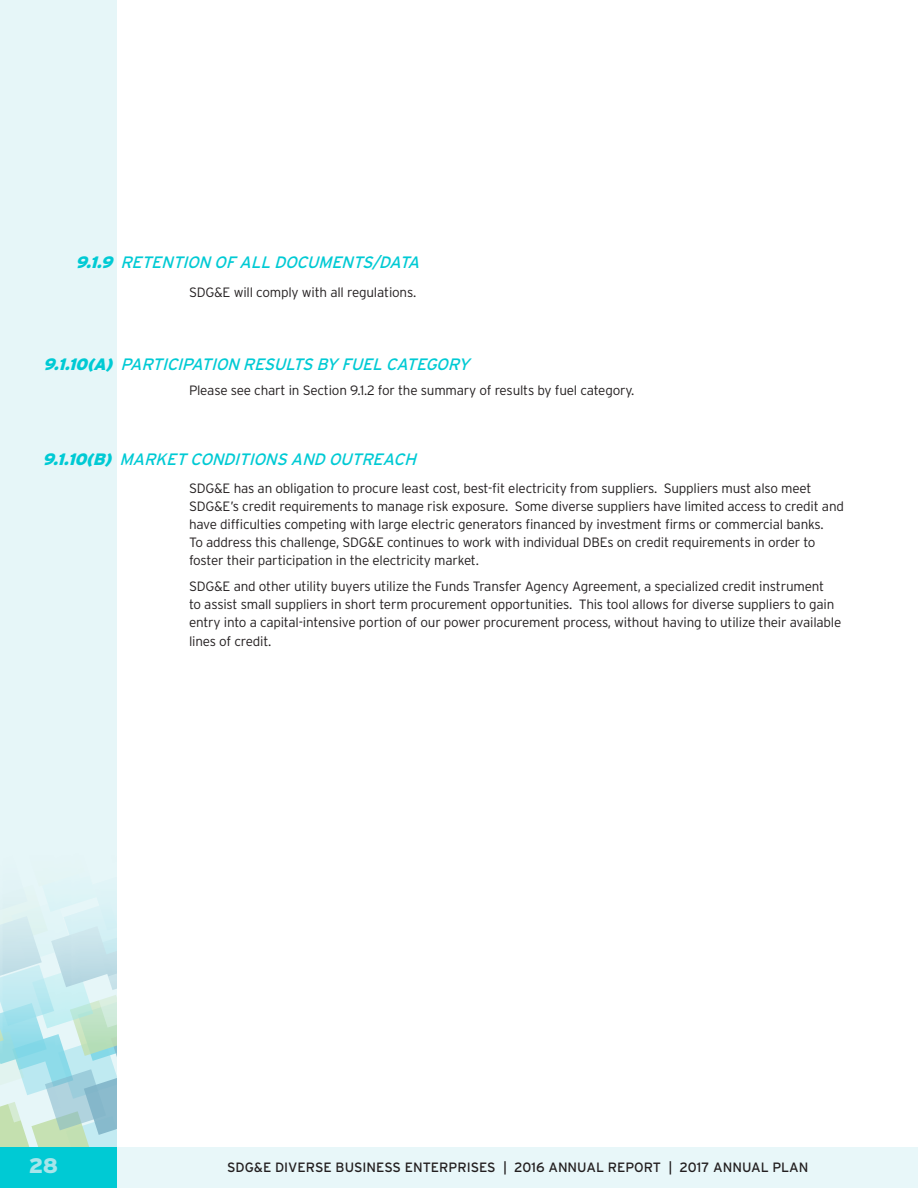
<style>
.page{position:relative;width:918px;height:1188px;background:#fff}
.page>*{position:absolute;margin:0;border:0;box-sizing:border-box;transform-origin:0 0}
.t1{font:900 21px "Interstate";color:#a7e5ea}
.body{font:italic 16.5px "Interstate";color:#00cad4}
.t2{font:300 13.5px/18px "Interstate";letter-spacing:-.015em;color:#231f20}
.t3{font:13.5px "Interstate";color:#231f20}
.s1{font-weight:900}
</style>
<div class="page">
<div style="left:0;top:0;width:117px;height:827px;background:#e6f6f8"></div>
<svg style="left:0;top:827px;width:117px;height:321px;background:#c9e8e9"></svg>
<div style="left:117px;top:1148px;width:801px;height:40px;background:#e8f7f9"></div>
<div style="left:0;top:1148px;width:117px;height:40px;background:#00cad4"></div>
<p class="body" style="left:75px;top:253px;width:350px"><span class="s1">9.1.9</span> RETENTION OFALL DOCUMENTS/DATA</p>
<p class="t2" style="left:189px;top:284px;width:229px">SDG&amp;E will comply with all regulations.</p>
<p class="body" style="left:43px;top:354px;width:433px"><span class="s1">9.1.10(A)</span> PARTICIPATION RESULTS BY FUEL CATEGORY</p>
<p class="t2" style="left:189px;top:381px;width:447px">Please see chart in Section 9.1.2 for the summary of results by fuel category.</p>
<p class="body" style="left:42px;top:450px;width:380px"><span class="s1">9.1.10(B)</span> MARKET CONDITIONS AND OUTREACH</p>
<p class="t2" style="left:189px;top:479px;width:657px">SDG&amp;E has an obligation to procure least cost, best-fit electricity from suppliers. Suppliers must also meet SDG&amp;E’s credit requirements to manage risk exposure. Some diverse suppliers have limited access to credit and have difficulties competing with large electric generators financed by investment firms or commercial banks.<br>To address this challenge, SDG&amp;E continues to work with individual DBEs on credit requirements in order to foster their participation in the electricity market.</p>
<p class="t2" style="left:189px;top:577px;width:654px">SDG&amp;E and other utility buyers utilize the Funds Transfer Agency Agreement, a specialized credit instrument<br>to assist small suppliers in short term procurement opportunities. This tool allows for diverse suppliers to gain entry into a capital-intensive portion of our power procurement process, without having to utilize their available</p>
<p class="t2" style="left:189px;top:632px;width:84px">lines of credit.</p>
<p class="t1" style="left:29px;top:1153px;width:31px">28</p>
<p class="t3" style="left:227px;top:1159px;width:583px">SDG&amp;E DIVERSE BUSINESS ENTERPRISES | 2016 ANNUAL REPORT | 2017 ANNUAL PLAN</p>
</div>
